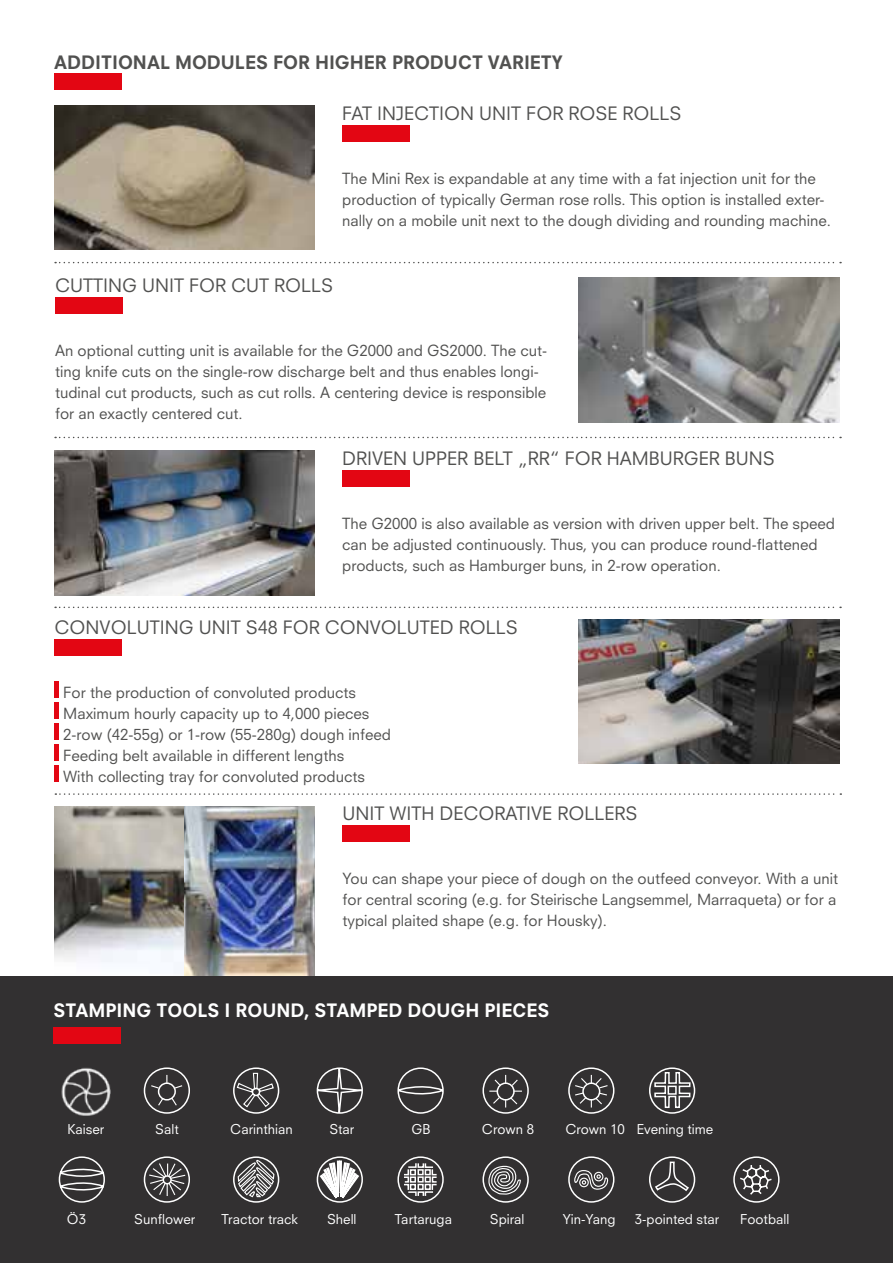
<style>
.page{position:relative;width:893px;height:1263px;background:#fff}
.page>*{position:absolute;margin:0;border:0;box-sizing:border-box;transform-origin:0 0}
.t1{font:18px "Neuzeit S";color:#515150}
.t2{font:800 18px "Neuzeit S";color:#515150}
.t3{font:800 18px "Neuzeit S";color:#fff}
.t4{font:15px/21px "Neuzeit S";color:#515150}
.t5{font:13.2px "Neuzeit S";color:#fff}
</style>
<div class="page">
<div style="left:54px;top:74px;width:68px;height:16px;background:#e30613"></div>
<div style="left:342px;top:125px;width:68px;height:16px;background:#e30613"></div>
<img style="left:54px;top:105px;width:261px;height:145px">
<div style="left:55px;top:297px;width:68px;height:17px;background:#e30613"></div>
<img style="left:578px;top:277px;width:261px;height:145px">
<div style="left:342px;top:471px;width:68px;height:16px;background:#e30613"></div>
<div style="left:343px;top:825px;width:67px;height:16px;background:#e30613"></div>
<img style="left:54px;top:451px;width:261px;height:144px">
<img style="left:54px;top:806px;width:260px;height:171px">
<div style="left:55px;top:639px;width:67px;height:16px;background:#e30613"></div>
<hr style="left:55px;top:682px;width:4px;height:16px;background:#e30613">
<hr style="left:55px;top:703px;width:4px;height:16px;background:#e30613">
<hr style="left:55px;top:724px;width:4px;height:16px;background:#e30613">
<hr style="left:55px;top:745px;width:4px;height:16px;background:#e30613">
<hr style="left:55px;top:766px;width:4px;height:16px;background:#e30613">
<img style="left:578px;top:619px;width:261px;height:145px">
<svg style="left:55px;top:262px;width:786px;height:1px"></svg>
<svg style="left:55px;top:437px;width:786px;height:1px"></svg>
<svg style="left:55px;top:607px;width:786px;height:1px"></svg>
<svg style="left:55px;top:793px;width:786px;height:2px"></svg>
<div style="left:0;top:977px;width:893px;height:286px;background:#323031"></div>
<svg style="left:143px;top:1067px;width:47px;height:47px"></svg>
<svg style="left:233px;top:1067px;width:47px;height:47px"></svg>
<svg style="left:143px;top:1156px;width:47px;height:47px"></svg>
<div style="left:317px;top:1156px;width:46px;height:47px;border:2px solid #fff;border-radius:50%"></div>
<svg style="left:316px;top:1160px;width:47px;height:43px"></svg>
<div style="left:568px;top:1156px;width:46px;height:47px;border:2px solid #fff;border-radius:50%"></div>
<svg style="left:573px;top:1170px;width:36px;height:21px"></svg>
<svg style="left:316px;top:1067px;width:47px;height:47px"></svg>
<svg style="left:397px;top:1067px;width:47px;height:47px"></svg>
<svg style="left:482px;top:1067px;width:47px;height:47px"></svg>
<svg style="left:568px;top:1067px;width:47px;height:47px"></svg>
<svg style="left:649px;top:1067px;width:47px;height:47px"></svg>
<svg style="left:58px;top:1156px;width:47px;height:47px"></svg>
<svg style="left:397px;top:1156px;width:47px;height:47px"></svg>
<div style="left:482px;top:1156px;width:47px;height:47px;border:2px solid #fff;border-radius:50%"></div>
<svg style="left:488px;top:1164px;width:33px;height:31px"></svg>
<div style="left:233px;top:1156px;width:46px;height:47px;border:2px solid #fff;border-radius:50%"></div>
<svg style="left:237px;top:1157px;width:38px;height:45px"></svg>
<svg style="left:733px;top:1156px;width:47px;height:47px"></svg>
<svg style="left:649px;top:1156px;width:47px;height:47px"></svg>
<img style="left:61px;top:1067px;width:50px;height:49px">
<div style="left:54px;top:1027px;width:67px;height:17px;background:#e30613"></div>
<p class="t2" style="left:54px;top:51px;width:510px">ADDITIONAL MODULES FOR HIGHER PRODUCT VARIETY</p>
<p class="t1" style="left:342px;top:102px;width:341px">FAT INJECTION UNIT FOR ROSE ROLLS</p>
<p class="t4" style="left:342px;top:168px;width:490px">The Mini Rex is expandable at any time with a fat injection unit for the production of typically German rose rolls. This option is installed exter&shy;nally on a mobile unit next to the dough dividing and rounding machine.</p>
<p class="t1" style="left:55px;top:274px;width:280px">CUTTING UNIT FOR CUT ROLLS</p>
<p class="t4" style="left:55px;top:340px;width:494px">An optional cutting unit is available for the G2000 and GS2000. The cut&shy;ting knife cuts on the single-row discharge belt and thus enables longi&shy;tudinal cut products, such as cut rolls. A centering device is responsible for an exactly centered cut.</p>
<p class="t1" style="left:342px;top:448px;width:434px">DRIVEN UPPER BELT „RR“ FOR HAMBURGER BUNS</p>
<p class="t4" style="left:342px;top:513px;width:494px">The G2000 is also available as version with driven upper belt. The speed can be adjusted continuously. Thus, you can produce round-flattened products, such as Hamburger buns, in 2-row operation.</p>
<p class="t1" style="left:55px;top:616px;width:465px">CONVOLUTING UNIT S48 FOR CONVOLUTED ROLLS</p>
<p class="t4" style="left:63px;top:682px;width:329px">For the production of convoluted products Maximum hourly capacity up to 4,000 pieces 2-row (42-55g) or 1-row (55-280g) dough infeed Feeding belt available in different lengths<br>With collecting tray for convoluted products</p>
<p class="t1" style="left:343px;top:802px;width:296px">UNIT WITH DECORATIVE ROLLERS</p>
<p class="t4" style="left:343px;top:868px;width:497px">You can shape your piece of dough on the outfeed conveyor. With a unit for central scoring (e.g. for Steirische Langsemmel, Marraqueta) or for a typical plaited shape (e.g. for Housky).</p>
<p class="t3" style="left:54px;top:999px;width:497px">STAMPING TOOLS I ROUND, STAMPED DOUGH PIECES</p>
<p class="t5" style="left:67px;top:1121px;width:38px">Kaiser</p>
<p class="t5" style="left:155px;top:1121px;width:25px">Salt</p>
<p class="t5" style="left:230px;top:1121px;width:64px">Carinthian</p>
<p class="t5" style="left:329px;top:1121px;width:27px">Star</p>
<p class="t5" style="left:411px;top:1121px;width:21px">GB</p>
<p class="t5" style="left:482px;top:1121px;width:54px">Crown 8</p>
<p class="t5" style="left:565px;top:1121px;width:149px">Crown 10 Evening time</p>
<p class="t5" style="left:67px;top:1211px;width:21px">Ö3</p>
<p class="t5" style="left:134px;top:1211px;width:63px">Sunflower</p>
<p class="t5" style="left:222px;top:1211px;width:78px">Tractor track</p>
<p class="t5" style="left:327px;top:1211px;width:31px">Shell</p>
<p class="t5" style="left:395px;top:1211px;width:59px">Tartaruga</p>
<p class="t5" style="left:490px;top:1211px;width:36px">Spiral</p>
<p class="t5" style="left:563px;top:1211px;width:54px">Yin-Yang</p>
<p class="t5" style="left:635px;top:1211px;width:86px">3-pointed star</p>
<p class="t5" style="left:740px;top:1211px;width:51px">Football</p>
</div>
